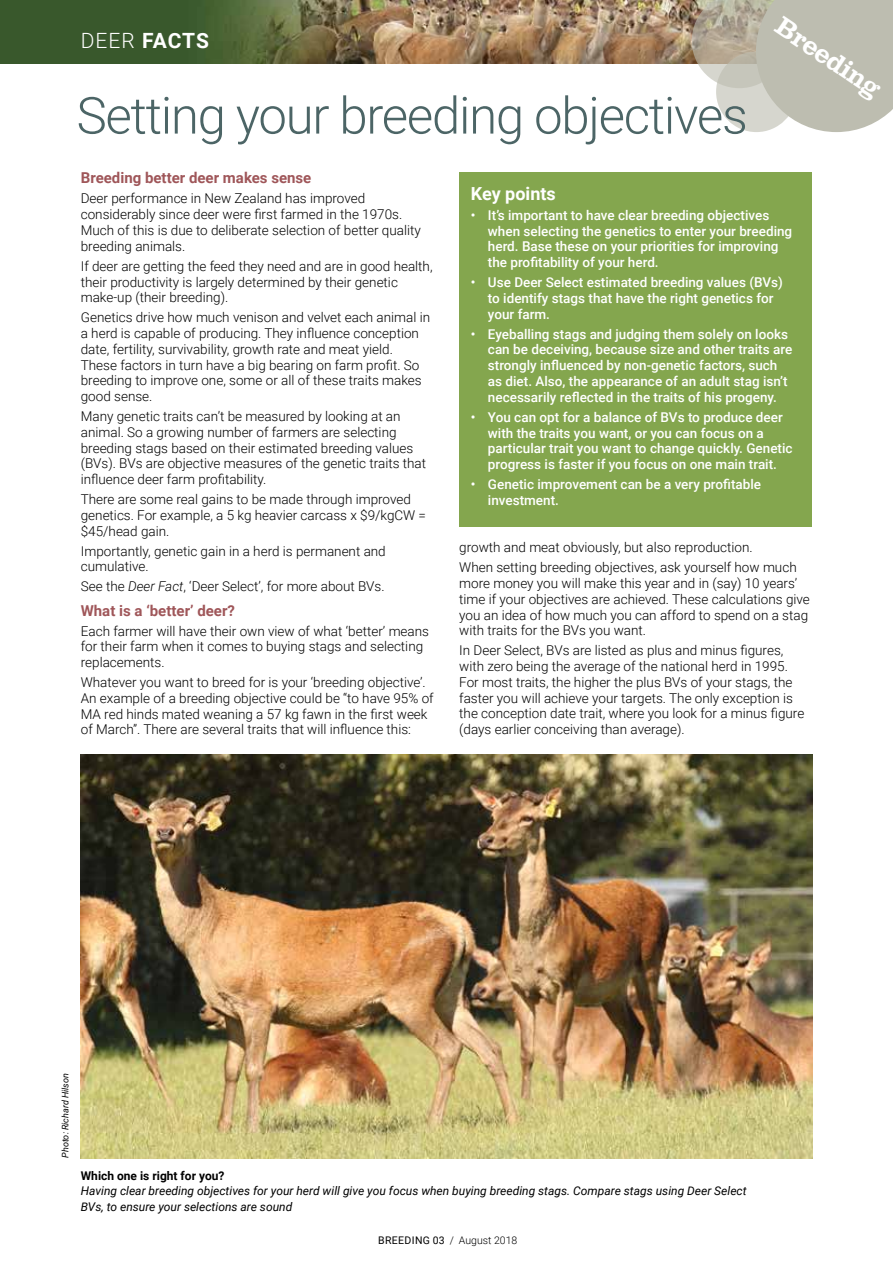
<style>
.page{position:relative;width:893px;height:1263px;background:#fff}
.page>*{position:absolute;margin:0;border:0;box-sizing:border-box;transform-origin:0 0}
.t1{font:300 51px "Roboto";letter-spacing:-.025em;color:#4c6566}
.t2{font:700 27px "Clarendon No 1 URWT";color:#fff}
.t3{font:700 21px "Roboto";letter-spacing:.04em;color:#fff}
.t4{font:700 18px "Roboto";color:#fff}
.t5{font:700 15px "Roboto";color:#9f5659}
.t6{font:300 13.5px/15.8px "Roboto";color:#000}
.t7{font:500 13.5px/15.8px "Roboto";color:#fff}
.t8{font:italic 12px/15.8px "Roboto";color:#000}
.t9{font:700 12px "Roboto";color:#000}
.t10{font:300 10.5px "Roboto";color:#000}
.t11{font:italic 9px "Roboto";color:#000}
.s1{font-weight:300}
.s2{font-style:italic}
.s3{font-weight:400}
</style>
<div class="page">
<div style="left:459px;top:172px;width:353px;height:354px;background:#84a64e"></div>
<img style="left:0;top:0;width:692px;height:64px">
<svg style="left:692px;top:0;width:201px;height:132px;background:#c2c0b4"></svg>
<svg style="left:716px;top:52px;width:81px;height:80px;background:#cac9bf"></svg>
<img style="left:81px;top:755px;width:731px;height:404px">
<h3 class="t3" style="left:81px;top:26px;width:130px"><span class="s1">DEER</span> FACTS</h3>
<h1 class="t1" style="left:77px;top:80px;width:673px">Setting your breeding objectives</h1>
<h2 class="t2" style="left:786px;top:10px;width:123px;rotate:34deg">Breeding</h2>
<p class="t5" style="left:81px;top:168px;width:232px">Breeding better deer makes sense</p>
<p class="t6" style="left:81px;top:190px;width:341px">Deer performance in New Zealand has improved considerably since deer were first farmed in the 1970s.<br>Much of this is due to deliberate selection of better quality breeding animals.</p>
<p class="t6" style="left:81px;top:258px;width:353px">If deer are getting the feed they need and are in good health, their productivity is largely determined by their genetic make-up (their breeding).</p>
<p class="t6" style="left:81px;top:309px;width:351px">Genetics drive how much venison and velvet each animal in a herd is capable of producing. They influence conception date, fertility, survivability, growth rate and meat yield.<br>These factors in turn have a big bearing on farm profit. So breeding to improve one, some or all of these traits makes good sense.</p>
<p class="t6" style="left:81px;top:408px;width:347px">Many genetic traits can’t be measured by looking at an animal. So a growing number of farmers are selecting breeding stags based on their estimated breeding values (BVs). BVs are objective measures of the genetic traits that influence deer farm profitability.</p>
<p class="t6" style="left:81px;top:491px;width:347px">There are some real gains to be made through improved genetics. For example, a 5 kg heavier carcass x $9/kgCW = $45/head gain.</p>
<p class="t6" style="left:81px;top:542px;width:307px">Importantly, genetic gain in a herd is permanent and cumulative.</p>
<p class="t6" style="left:81px;top:578px;width:305px">See the <span class="s2">Deer Fact</span>, ‘Deer Select’, for more about BVs.</p>
<p class="t5" style="left:81px;top:600px;width:156px">What is a ‘better’ deer?</p>
<p class="t6" style="left:81px;top:622px;width:350px">Each farmer will have their own view of what ‘better’ means for their farm when it comes to buying stags and selecting replacements.</p>
<p class="t6" style="left:81px;top:674px;width:354px">Whatever you want to breed for is your ‘breeding objective’.<br>An example of a breeding objective could be “to have 95% of MA red hinds mated weaning a 57 kg fawn in the first week of March”. There are several traits that will influence this:</p>
<h3 class="t4" style="left:471px;top:181px;width:86px">Key points</h3>
<p class="t7" style="left:488px;top:207px;width:306px;text-indent:-17px">• It’s important to have clear breeding objectives when selecting the genetics to enter your breeding herd. Base these on your priorities for improving the profitability of your herd.</p>
<p class="t7" style="left:488px;top:274px;width:296px;text-indent:-17px">• Use Deer Select estimated breeding values (BVs) to identify stags that have the right genetics for your farm.</p>
<p class="t7" style="left:488px;top:325px;width:306px;text-indent:-17px">• Eyeballing stags and judging them solely on looks can be deceiving, because size and other traits are strongly influenced by non-genetic factors, such as diet. Also, the appearance of an adult stag isn’t necessarily reflected in the traits of his progeny.</p>
<p class="t7" style="left:488px;top:409px;width:306px;text-indent:-17px">• You can opt for a balance of BVs to produce deer with the traits you want, or you can focus on a particular trait you want to change quickly. Genetic progress is faster if you focus on one main trait.</p>
<p class="t7" style="left:488px;top:476px;width:275px;text-indent:-17px">• Genetic improvement can be a very profitable investment.</p>
<p class="t6" style="left:459px;top:537px;width:339px;line-height:20px">growth and meat obviously, but also reproduction.<br>When setting breeding objectives, ask yourself how much</p>
<p class="t6" style="left:459px;top:575px;width:352px">more money you will make this year and in (say) 10 years’ time if your objectives are achieved. These calculations give you an idea of how much you can afford to spend on a stag with traits for the BVs you want.</p>
<p class="t6" style="left:459px;top:642px;width:347px">In Deer Select, BVs are listed as plus and minus figures, with zero being the average of the national herd in 1995.<br>For most traits, the higher the plus BVs of your stags, the faster you will achieve your targets. The only exception is the conception date trait, where you look for a minus figure (days earlier conceiving than average).</p>
<p class="t11" style="left:59px;top:1158px;width:86px;rotate:-90deg">Photo: Richard Hilson</p>
<p class="t9" style="left:81px;top:1167px;width:145px">Which one is right for you?</p>
<p class="t8" style="left:81px;top:1183px;width:667px">Having clear breeding objectives for your herd will give you focus when buying breeding stags. Compare stags using Deer Select<br>BVs, to ensure your selections are sound</p>
<p class="t10" style="left:378px;top:1232px;width:141px"><span class="s3">BREEDING 03</span> / August 2018</p>
</div>
